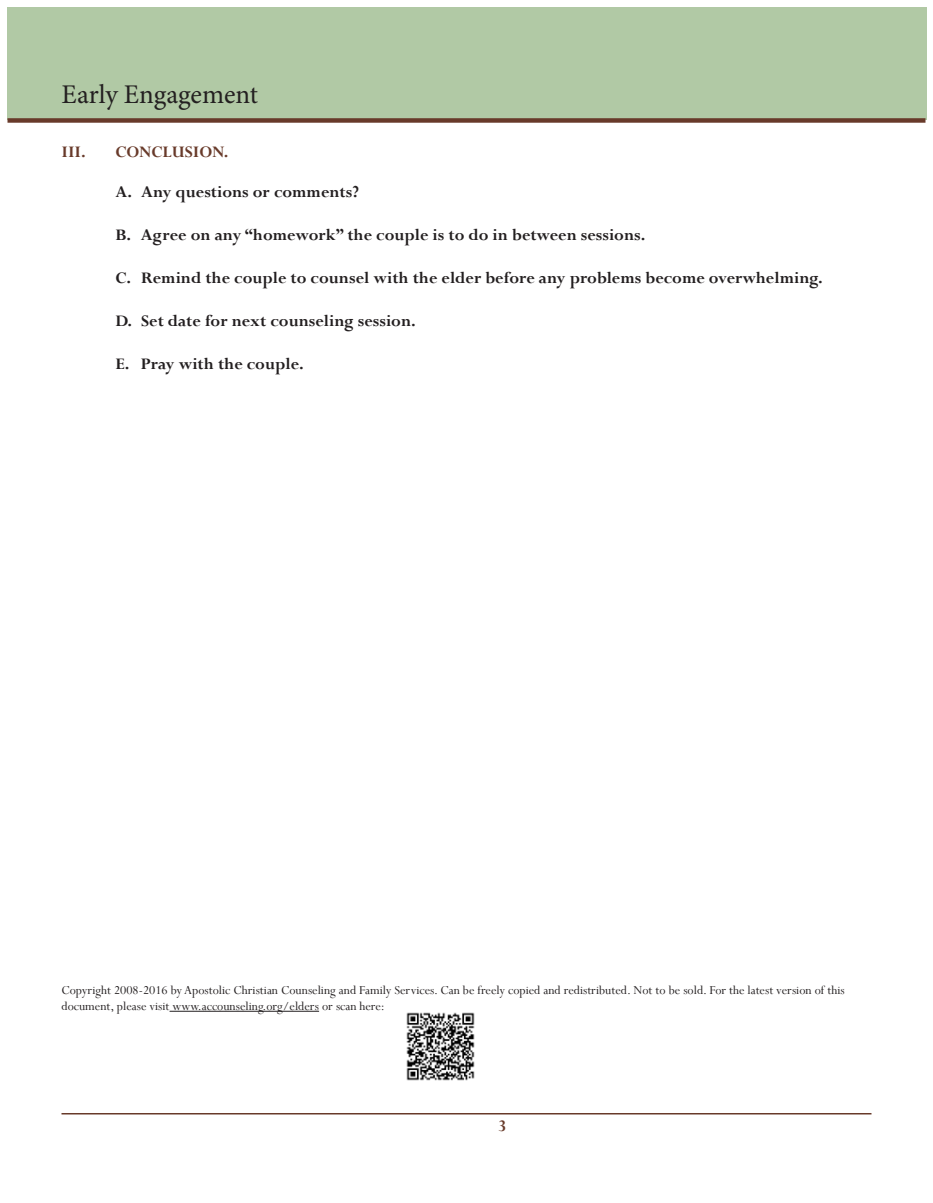
<style>
.page{position:relative;width:933px;height:1203px;background:#fff}
.page>*{position:absolute;margin:0;border:0;box-sizing:border-box;transform-origin:0 0}
.t1{font:27px "Minion Pro";letter-spacing:-.005em;color:#231f20}
.Sub_Headers__A__B__C{font:700 18px "Perpetua";color:#231f20}
.Headers__I__II__III{font:700 18px "Perpetua";color:#683a2a}
.t2{font:13.5px/16.2px "Perpetua";color:#231f20}
</style>
<div class="page">
<div style="left:8px;top:8px;width:919px;height:112px;background:#b1c9a5"></div>
<hr style="left:62px;top:1113px;width:810px;height:1px;background:#683a2a">
<div style="left:8px;top:118px;width:918px;height:5px;background:#683a2a"></div>
<hr style="left:170px;top:1011px;width:149px;height:1px;background:#231f20">
<img style="left:406px;top:1012px;width:69px;height:69px">
<h1 class="t1" style="left:62px;top:76px;width:198px">Early Engagement</h1>
<p class="Headers__I__II__III" style="left:62px;top:141px;width:26px">III.</p>
<p class="Headers__I__II__III" style="left:116px;top:141px;width:115px">CONCLUSION.</p>
<p class="Sub_Headers__A__B__C" style="left:116px;top:180px;width:245px">A. Any questions or comments?</p>
<p class="Sub_Headers__A__B__C" style="left:116px;top:223px;width:531px">B. Agree on any “homework” the couple is to do in between sessions.</p>
<p class="Sub_Headers__A__B__C" style="left:116px;top:267px;width:709px">C. Remind the couple to counsel with the elder before any problems become overwhelming.</p>
<p class="Sub_Headers__A__B__C" style="left:116px;top:310px;width:302px">D. Set date for next counseling session.</p>
<p class="Sub_Headers__A__B__C" style="left:116px;top:353px;width:190px">E. Pray with the couple.</p>
<p class="t2" style="left:62px;top:982px;width:785px">Copyright 2008-2016 by Apostolic Christian Counseling and Family Services. Can be freely copied and redistributed. Not to be sold. For the latest version of this document, please visit www.accounseling.org/elders or scan here:</p>
<p class="Headers__I__II__III" style="left:498px;top:1114px;width:10px">3</p>
</div>
